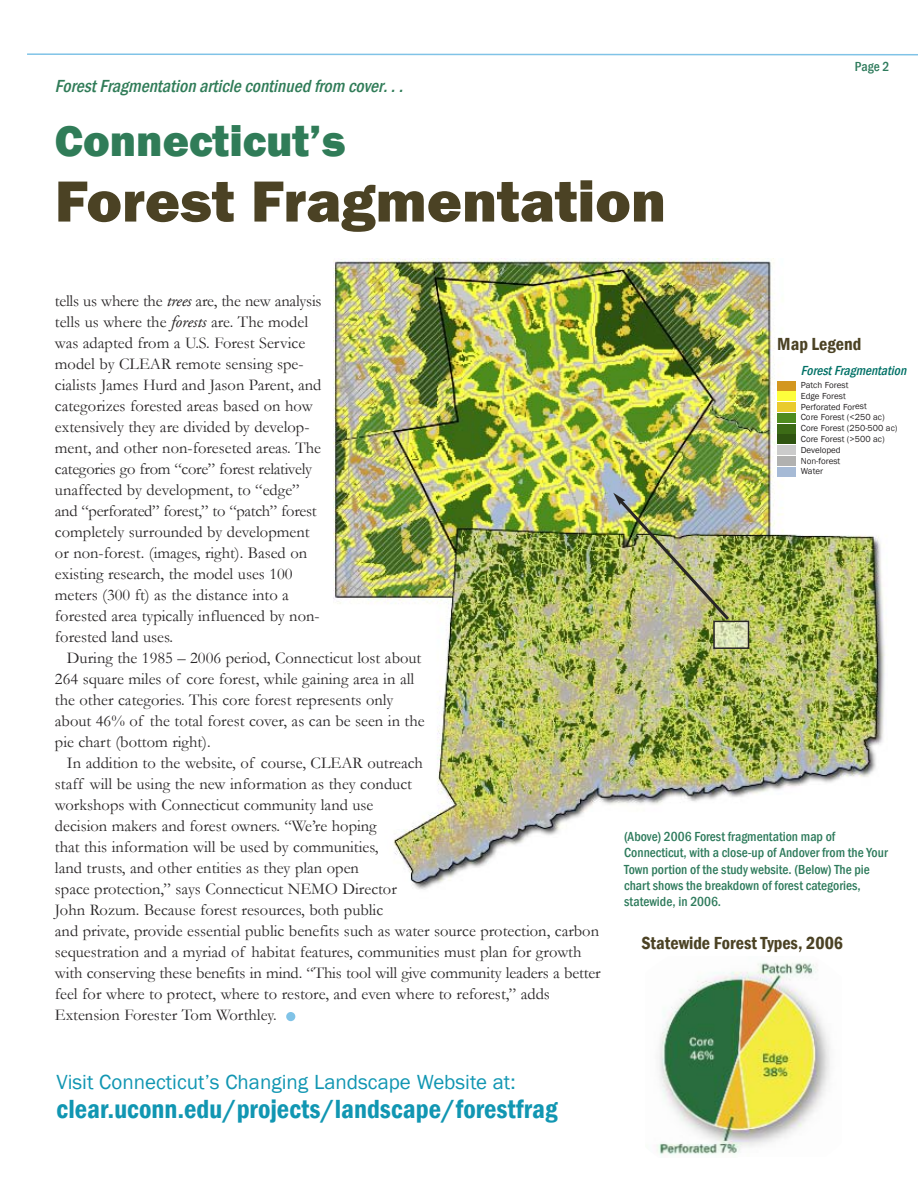
<style>
.page{position:relative;width:918px;height:1188px;background:#fff}
.page>*{position:absolute;margin:0;border:0;box-sizing:border-box;transform-origin:0 0}
.t1{font:800 60px "Franklin Gothic";color:#4b4224}
.t2{font:800 45px "Franklin Gothic";color:#307c58}
.t3{font:27px "Franklin Gothic Demi Cond";color:#1196b2}
.t4{font:21px "Franklin Gothic";color:#1196b2}
.t5{font:italic 18px "Franklin Gothic Medium Cond";color:#307c58}
.t6{font:18px "Franklin Gothic Demi Cond";color:#4b4224}
.t7{font:16.5px/21px "Garamond";color:#282526}
.t8{font:13.5px/16.2px "Franklin Gothic Medium Cond";color:#2e7b5c}
.t9{font:italic 13.5px "Franklin Gothic Medium Cond";color:#007166}
.t10{font:9px/10.8px "Franklin Gothic";color:#282526}
.s1{font-family:"Adobe Garamond Pro";font-style:italic}
</style>
<div class="page">
<svg style="left:27px;top:53px;width:891px;height:3px"></svg>
<div style="left:286px;top:1012px;width:9px;height:9px;background:#80c3e7;border-radius:50%"></div>
<img style="left:657px;top:962px;width:173px;height:193px">
<img style="left:334px;top:258px;width:551px;height:632px">
<img style="left:777px;top:467px;width:18px;height:9px">
<img style="left:777px;top:446px;width:18px;height:19px">
<img style="left:777px;top:435px;width:18px;height:9px">
<img style="left:777px;top:424px;width:18px;height:9px">
<img style="left:777px;top:403px;width:18px;height:19px">
<img style="left:777px;top:392px;width:18px;height:9px">
<img style="left:777px;top:381px;width:18px;height:9px">
<div style="left:776px;top:336px;width:114px;height:21px;background:#fff"></div>
<img style="left:716px;top:624px;width:30px;height:22px">
<div style="left:713px;top:621px;width:36px;height:28px;border:2px solid #282526"></div>
<img style="left:613px;top:493px;width:119px;height:130px">
<p class="t5" style="left:55px;top:75px;width:355px">ForestFragmentationarticlecontinuedfrom cover...</p>
<h2 class="t2" style="left:55px;top:112px;width:292px">Connecticut’s</h2>
<h1 class="t1" style="left:55px;top:163px;width:613px">Forest Fragmentation</h1>
<p class="t8" style="left:855px;top:58px;width:36px">Page 2</p>
<p class="t7" style="left:55px;top:290px;width:268px">tells us where the <span class="s1">trees</span> are, the new analysis tells us where the <span class="s1">forests</span> are. The model was adapted from a U.S. Forest Service model by CLEAR remote sensing spe&shy;cialists James Hurd and Jason Parent, and categorizes forested areas based on how extensively they are divided by develop&shy;ment, and other non-foreseted areas. The categories go from “core” forest relatively unaffected by development, to “edge” and “perforated” forest,” to “patch” forest completely surrounded by development or non-forest. (images, right). Based on existing research, the model uses 100 meters (300 ft) as the distance into a forested area typically influenced by non&shy;forested land uses.</p>
<p class="t7" style="left:55px;top:647px;width:371px;text-indent:12px">During the 1985 – 2006 period, Connecticut lost about 264 square miles of core forest, while gaining area in all the other categories. This core forest represents only about 46% of the total forest cover, as can be seen in the pie chart (bottom right).</p>
<p class="t7" style="left:55px;top:752px;width:547px;text-indent:12px">In addition to the website, of course, CLEAR outreach<br>staff will be using the new information as they conduct<br>workshops with Connecticut community land use<br>decision makers and forest owners. “We’re hoping<br>that this information will be used by communities,<br>land trusts, and other entities as they plan open<br>space protection,” says Connecticut NEMO Director<br>John Rozum. Because forest resources, both public<br>and private, provide essential public benefits such as water source protection, carbon sequestration and a myriad of habitat features, communities must plan for growth with conserving these benefits in mind. “This tool will give community leaders a better feel for where to protect, where to restore, and even where to reforest,” adds Extension Forester Tom Worthley.</p>
<p class="t4" style="left:56px;top:1069px;width:461px">Visit Connecticut’s Changing Landscape Website at:</p>
<h3 class="t3" style="left:56px;top:1091px;width:503px">clear.uconn.edu/projects/landscape/forestfrag</h3>
<p class="t6" style="left:777px;top:332px;width:86px">Map Legend</p>
<p class="t9" style="left:801px;top:362px;width:111px">ForestFragmentation</p>
<p class="t10" style="left:801px;top:380px;width:98px">Patch Forest<br>Edge Forest<br>Perforated Forest<br>Core Forest (&lt;250 ac)<br>Core Forest (250-500 ac)<br>Core Forest (&gt;500 ac)<br>Developed<br>Non-forest<br>Water</p>
<p class="t8" style="left:624px;top:828px;width:265px">(Above) 2006 Forest fragmentation map of Connecticut, with a close-up of Andover from the Your Town portion of the study website. (Below) The pie chart shows the breakdown of forest categories, statewide, in 2006.</p>
<p class="t6" style="left:642px;top:931px;width:203px">Statewide Forest Types, 2006</p>
</div>
